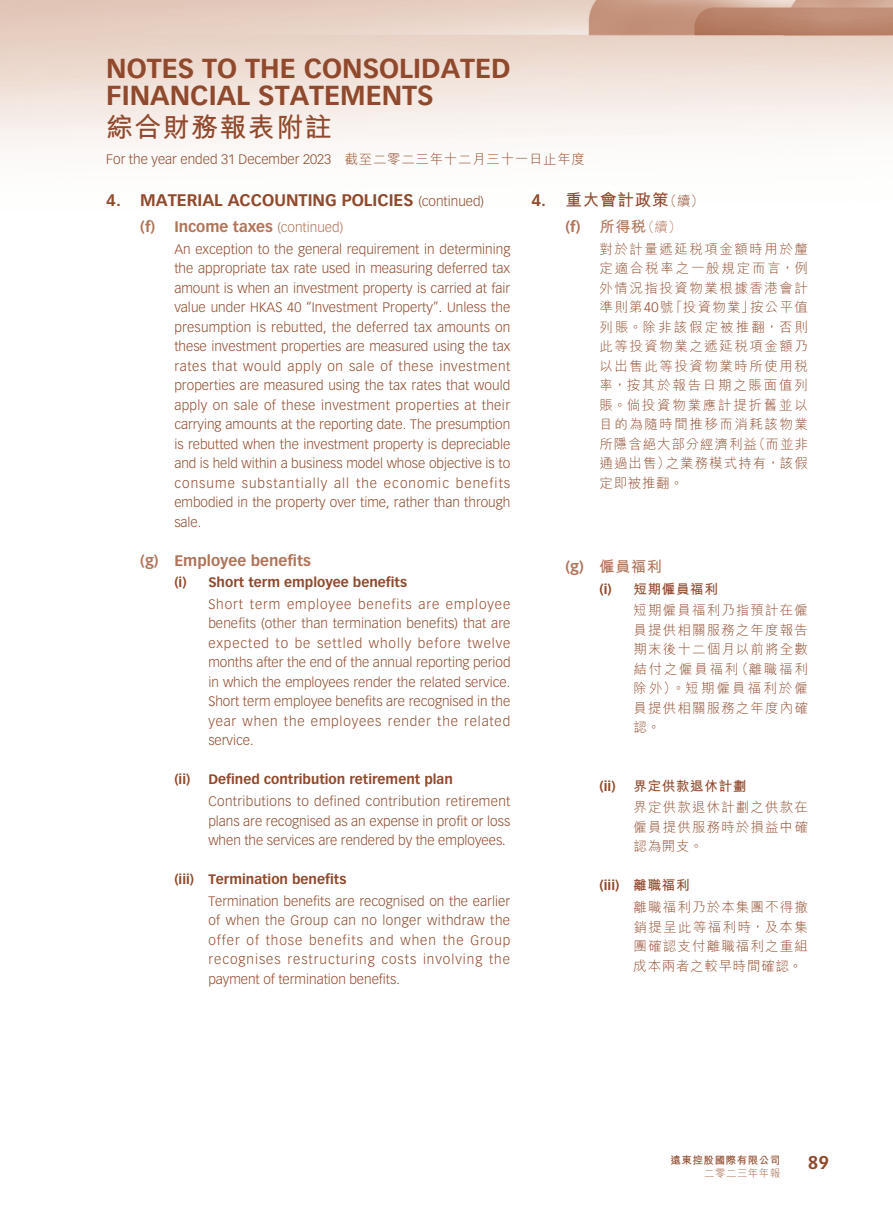
<style>
.page{position:relative;width:893px;height:1212px;background:#fff}
.page>*{position:absolute;margin:0;border:0;box-sizing:border-box;transform-origin:0 0}
.t1{font:700 27px/27px "Vectora LT Std";color:#90492c}
.t2{font:700 27px "M Hei HK";letter-spacing:.05em;color:#90492c}
.t3{font:700 18px "Vectora LT Std";color:#90492c}
._01_H1{font:700 16.5px "Vectora LT Std";color:#90492c}
._01_H1-2{font:700 16.5px "M Hei HK";letter-spacing:.05em;color:#90492c}
._02_H2{font:700 15px "Vectora LT Std";color:#b07459}
._02_H2-2{font:700 15px "M Hei HK";color:#b07459}
._00_txt{font:300 13.5px/19.5px "Vectora LT Std";color:#90492c;text-align:justify}
._00_txt-2{font:300 13.5px/19.5px "M Hei HK";letter-spacing:.085em;color:#90492c;text-align:justify}
._03_H3{font:700 13.5px "Vectora LT Std";color:#90492c}
._03_H3-2{font:700 13.5px "M Hei HK";letter-spacing:.05em;color:#90492c}
.t4{font:700 10.5px "M Hei HK";letter-spacing:.05em;color:#90492c}
.t5{font:300 10.5px "M Hei HK";letter-spacing:.04em;color:#9e5c40}
.s1{font-family:"M Hei HK"}
.s2{font-weight:300;font-size:13.5px}
.s3{font-family:"Vectora LT Std"}
.s4{font-family:"M Hei HK";font-weight:300;font-size:13.5px}
</style>
<div class="page">
<img style="left:0;top:0;width:893px;height:150px">
<h1 class="t1" style="left:106px;top:55px;width:406px">NOTES TO THE CONSOLIDATED<br>FINANCIAL STATEMENTS</h1>
<h1 class="t2" style="left:106px;top:107px;width:227px">綜合財務報表附註</h1>
<p class="_00_txt" style="left:106px;top:150px;width:480px">For the year ended 31 December 2023 <span class="s1">截至二零二三年十二月三十一日止年度</span></p>
<p class="_01_H1" style="left:106px;top:190px;width:379px">4. MATERIAL ACCOUNTING POLICIES <span class="s2">(continued)</span></p>
<p class="_02_H2" style="left:140px;top:218px;width:204px">(f) Income taxes <span class="s2">(continued)</span></p>
<p class="_00_txt" style="left:174px;top:239px;width:338px">An exception to the general requirement in determining the appropriate tax rate used in measuring deferred tax amount is when an investment property is carried at fair value under HKAS 40 “Investment Property”. Unless the presumption is rebutted, the deferred tax amounts on these investment properties are measured using the tax rates that would apply on sale of these investment properties are measured using the tax rates that would apply on sale of these investment properties at their carrying amounts at the reporting date. The presumption is rebutted when the investment property is depreciable and is held within a business model whose objective is to consume substantially all the economic benefits embodied in the property over time, rather than through sale.</p>
<p class="_02_H2" style="left:140px;top:551px;width:172px">(g) Employee benefits</p>
<p class="_03_H3" style="left:174px;top:574px;width:234px">(i) Short term employee benefits</p>
<p class="_00_txt" style="left:208px;top:594px;width:304px">Short term employee benefits are employee benefits (other than termination benefits) that are expected to be settled wholly before twelve months after the end of the annual reporting period in which the employees render the related service.<br>Short term employee benefits are recognised in the year when the employees render the related service.</p>
<p class="_03_H3" style="left:174px;top:771px;width:280px">(ii) Defined contribution retirement plan</p>
<p class="_00_txt" style="left:208px;top:792px;width:304px">Contributions to defined contribution retirement plans are recognised as an expense in profit or loss when the services are rendered by the employees.</p>
<p class="_03_H3" style="left:174px;top:871px;width:174px">(iii) Termination benefits</p>
<p class="_00_txt" style="left:208px;top:891px;width:303px">Termination benefits are recognised on the earlier of when the Group can no longer withdraw the offer of those benefits and when the Group recognises restructuring costs involving the payment of termination benefits.</p>
<p class="_01_H1-2" style="left:531px;top:188px;width:174px"><span class="s3">4.</span> 重大會計政策<span class="s2">（續）</span></p>
<p class="_02_H2" style="left:565px;top:218px;width:117px">(f) <span class="s1">所得稅</span><span class="s4">（續）</span></p>
<p class="_00_txt-2" style="left:600px;top:239px;width:210px">對於計量遞延稅項金額時用於釐定適合稅率之一般規定而言，例外情況指投資物業根據香港會計準則第<span class="s3">40</span>號「投資物業」按公平值列賬。除非該假定被推翻，否則此等投資物業之遞延稅項金額乃以出售此等投資物業時所使用稅率，按其於報告日期之賬面值列賬。倘投資物業應計提折舊並以目的為隨時間推移而消耗該物業所隱含絕大部分經濟利益（而並非通過出售）之業務模式持有，該假定即被推翻。</p>
<p class="_02_H2-2" style="left:565px;top:556px;width:98px"><span class="s3">(g)</span> 僱員福利</p>
<p class="_03_H3-2" style="left:600px;top:579px;width:120px"><span class="s3">(i)</span> 短期僱員福利</p>
<p class="_00_txt-2" style="left:634px;top:600px;width:176px">短期僱員福利乃指預計在僱員提供相關服務之年度報告期末後十二個月以前將全數結付之僱員福利（離職福利除外）。短期僱員福利於僱員提供相關服務之年度內確認。</p>
<p class="_03_H3-2" style="left:600px;top:776px;width:148px"><span class="s3">(ii)</span> 界定供款退休計劃</p>
<p class="_00_txt-2" style="left:634px;top:797px;width:176px">界定供款退休計劃之供款在僱員提供服務時於損益中確認為開支。</p>
<p class="_03_H3" style="left:600px;top:877px;width:92px">(iii) <span class="s1">離職福利</span></p>
<p class="_00_txt-2" style="left:634px;top:897px;width:176px">離職福利乃於本集團不得撤銷提呈此等福利時，及本集團確認支付離職福利之重組成本兩者之較早時間確認。</p>
<p class="t4" style="left:670px;top:1152px;width:111px">遠東控股國際有限公司</p>
<p class="t5" style="left:704px;top:1168px;width:78px">二零二三年年報</p>
<h2 class="t3" style="left:808px;top:1152px;width:23px">89</h2>
</div>
